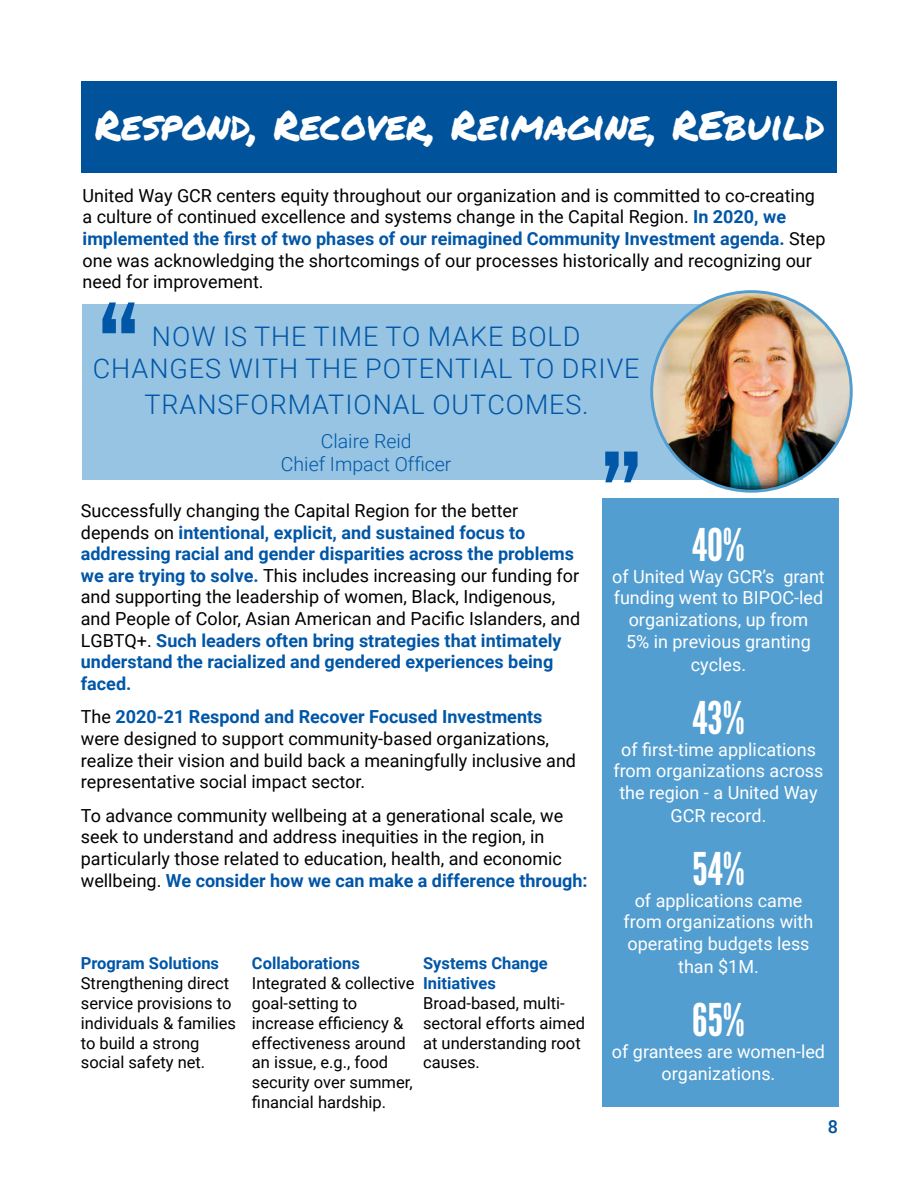
<style>
.page{position:relative;width:918px;height:1188px;background:#fff}
.page>*{position:absolute;margin:0;border:0;box-sizing:border-box;transform-origin:0 0}
.t1{font:127.5px "League Gothic";color:#0056a7}
.t2{font:45px "League Gothic";color:#fff}
.t3{font:40.5px "Permanent Marker";color:#fff}
.t4{font:300 27px/32.4px "Roboto";letter-spacing:.035em;color:#0056a7;text-align:center}
.t5{font:300 19.5px/23.4px "Roboto";color:#0056a7;text-align:center}
.t6{font:18px/21.6px "Roboto";color:#000}
.t7{font:700 18px/21.6px "Roboto";color:#0056a7}
.t8{font:18px/21.6px "Roboto";color:#fff;text-align:center}
.t9{font:500 18px "Roboto";color:#00529b}
.t10{font:16.5px/19.8px "Roboto";color:#000}
.t11{font:700 16.5px/19.8px "Roboto";color:#0056a7}
.s1{font-weight:700;color:#0056a7}
.s2{font-weight:400;color:#000}
</style>
<div class="page">
<div style="left:82px;top:81px;width:755px;height:92px;background:#00529b"></div>
<div style="left:82px;top:304px;width:720px;height:175px;background:#96c4e2"></div>
<img style="left:652px;top:292px;width:199px;height:199px;border-radius:100px">
<div style="left:602px;top:498px;width:236px;height:609px;background:#539ed0"></div>
<h3 class="t3" style="left:95px;top:95px;width:731px">Respond, Recover, Reimagine, REbuild</h3>
<p class="t6" style="left:83px;top:184px;width:744px">United Way GCR centers equity throughout our organization and is committed to co-creating a culture of continued excellence and systems change in the Capital Region. <span class="s1">In 2020, we implemented the first of two phases of our reimagined Community Investment agenda.</span> Step one was acknowledging the shortcomings of our processes historically and recognizing our need for improvement.</p>
<h1 class="t1" style="left:99px;top:275px;width:40px">“</h1>
<h3 class="t4" style="left:93px;top:319px;width:548px">NOW IS THE TIME TO MAKE BOLD<br>CHANGES WITH THE POTENTIAL TO DRIVE</h3>
<h3 class="t4" style="left:144px;top:387px;width:446px">TRANSFORMATIONAL OUTCOMES.</h3>
<p class="t5" style="left:281px;top:429px;width:172px">Claire Reid<br>Chief Impact Officer</p>
<h1 class="t1" style="left:641px;top:510px;width:40px;rotate:-180deg">“</h1>
<p class="t7" style="left:81px;top:499px;width:501px"><span class="s2">Successfully changing the Capital Region for the better depends on</span> intentional, explicit, and sustained focus to addressing racial and gender disparities across the problems we are trying to solve. <span class="s2">This includes increasing our funding for and supporting the leadership of women, Black, Indigenous, and People of Color, Asian American and Pacific Islanders, and LGBTQ+.</span> Such leaders often bring strategies that intimately understand the racialized and gendered experiences being faced.</p>
<p class="t6" style="left:81px;top:706px;width:497px">The <span class="s1">2020-21 Respond and Recover Focused Investments </span>were designed to support community-based organizations, realize their vision and build back a meaningfully inclusive and representative social impact sector.</p>
<p class="t6" style="left:81px;top:804px;width:508px">To advance community wellbeing at a generational scale, we seek to understand and address inequities in the region, in particularly those related to education, health, and economic wellbeing. <span class="s1">We consider how we can make a difference through:</span></p>
<p class="t11" style="left:81px;top:953px;width:140px">Program Solutions</p>
<p class="t10" style="left:81px;top:973px;width:157px">Strengthening direct service provisions to individuals &amp; families to build a strong social safety net.</p>
<p class="t11" style="left:252px;top:953px;width:109px">Collaborations</p>
<p class="t10" style="left:252px;top:973px;width:164px">Integrated &amp; collective goal-setting to increase efficiency &amp; effectiveness around an issue, e.g., food security over summer, financial hardship.</p>
<p class="t11" style="left:423px;top:953px;width:126px">Systems Change<br>Initiatives</p>
<p class="t10" style="left:423px;top:993px;width:163px">Broad-based, multi&shy;sectoral efforts aimed at understanding root causes.</p>
<h2 class="t2" style="left:692px;top:518px;width:54px">40%</h2>
<p class="t8" style="left:612px;top:565px;width:214px">of United Way GCR’s grant funding went to BIPOC-led organizations, up from<br>5% in previous granting</p>
<p class="t8" style="left:691px;top:653px;width:57px">cycles.</p>
<h2 class="t2" style="left:692px;top:691px;width:54px">43%</h2>
<p class="t8" style="left:613px;top:738px;width:212px">of first-time applications from organizations across the region - a United Way</p>
<p class="t8" style="left:671px;top:804px;width:97px">GCR record.</p>
<h2 class="t2" style="left:692px;top:842px;width:54px">54%</h2>
<p class="t8" style="left:624px;top:889px;width:191px">of applications came from organizations with operating budgets less</p>
<p class="t8" style="left:678px;top:956px;width:82px">than $1M.</p>
<h2 class="t2" style="left:692px;top:994px;width:54px">65%</h2>
<p class="t8" style="left:612px;top:1040px;width:215px">of grantees are women-led organizations.</p>
<p class="t9" style="left:828px;top:1114px;width:12px">8</p>
</div>
